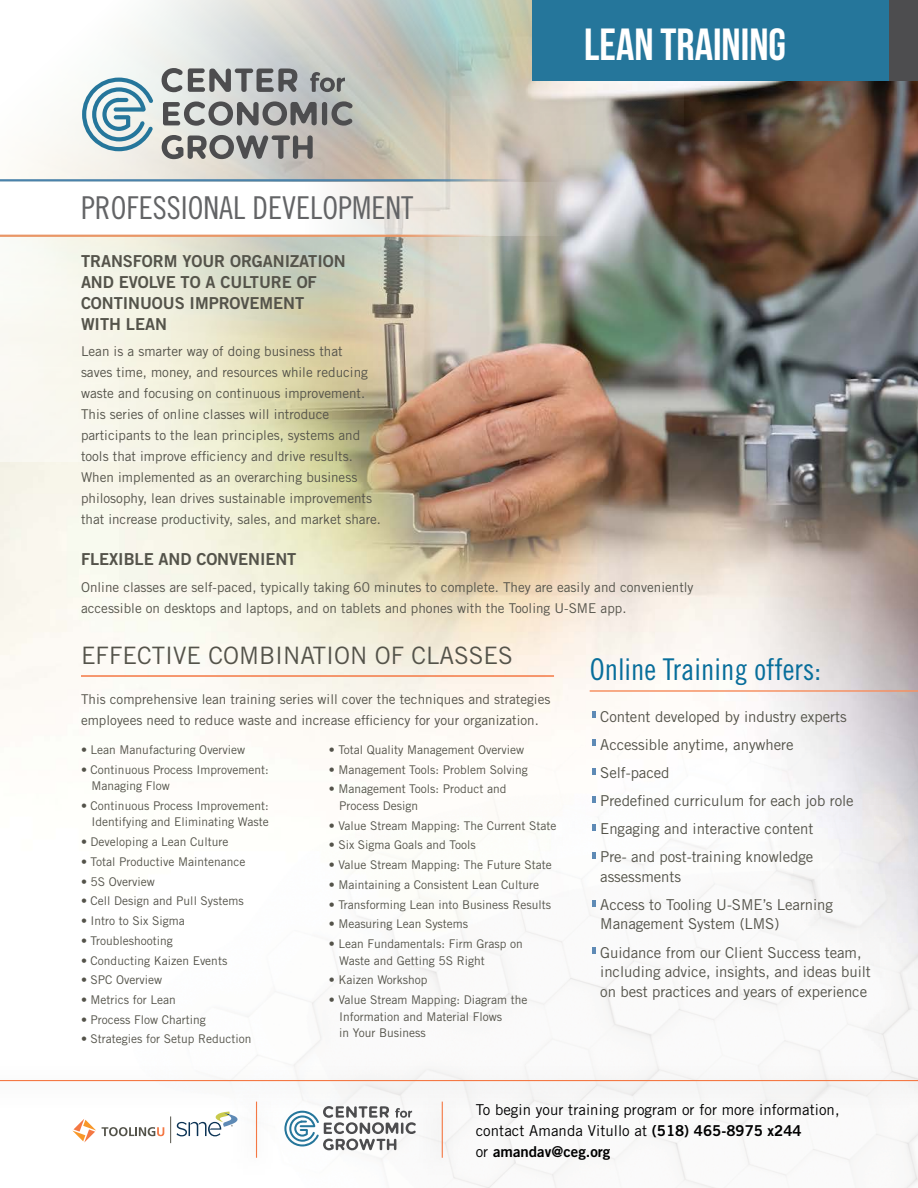
<style>
.page{position:relative;width:918px;height:1188px;background:#fff}
.page>*{position:absolute;margin:0;border:0;box-sizing:border-box;transform-origin:0 0}
.t1{font:45px "Bebas Neue";color:#fff}
.t2{font:31.5px "Trade Gothic LT Std Cn 18";color:#636466}
.t3{font:30px "Trade Gothic LT Std Cn 18";color:#086e9b}
.t4{font:24px "Trade Gothic";color:#54534a}
.t5{font:16.5px/21px "Trade Gothic LT Std Bd 2";letter-spacing:-.005em;color:#54534a}
.t6{font:15px/28.2px "Trade Gothic LT Std";letter-spacing:-.005em;color:#54534a}
.t7{font:15px/21px "Trade Gothic LT Std";letter-spacing:.005em;color:#000}
.t8{font:15px "Trade Gothic LT Std Bd 2";color:#000}
.t9{font:13.5px/21px "Trade Gothic LT Std";color:#54534a}
.t10{font:12px/16.5px "Trade Gothic LT Std";color:#54534a}
.s1{font-family:"Trade Gothic LT Std Bd 2"}
.s2{font-family:"Trade Gothic LT Std"}
</style>
<div class="page">
<img style="left:684px;top:81px;width:234px;height:216px">
<img style="left:0;top:297px;width:918px;height:891px">
<hr style="left:81px;top:675px;width:473px;height:2px;background:#f47844">
<svg style="left:592px;top:712px;width:4px;height:6px"></svg>
<svg style="left:592px;top:740px;width:4px;height:6px"></svg>
<svg style="left:592px;top:768px;width:4px;height:6px"></svg>
<svg style="left:592px;top:796px;width:4px;height:6px"></svg>
<svg style="left:592px;top:824px;width:4px;height:6px"></svg>
<svg style="left:592px;top:853px;width:4px;height:6px"></svg>
<svg style="left:592px;top:900px;width:4px;height:6px"></svg>
<svg style="left:592px;top:948px;width:4px;height:6px"></svg>
<hr style="left:590px;top:690px;width:328px;height:2px;background:#f69163">
<img style="left:0;top:0;width:684px;height:462px">
<svg style="left:0;top:182px;width:567px;height:54px"></svg>
<hr style="left:0;top:179px;width:582px;height:2px;background:#4a82aa">
<hr style="left:0;top:235px;width:549px;height:2px;background:#e99666">
<div style="left:0;top:1064px;width:918px;height:45px;background:#f8f8f8"></div>
<hr style="left:0;top:1080px;width:918px;height:1px;background:#f47844">
<svg style="left:72px;top:1119px;width:24px;height:24px"></svg>
<svg style="left:102px;top:1127px;width:62px;height:9px"></svg>
<svg style="left:170px;top:1112px;width:60px;height:31px"></svg>
<div style="left:230px;top:1091px;width:46px;height:89px;background:#fcfcfc"></div>
<hr style="left:256px;top:1102px;width:1px;height:56px;background:#f47844">
<div style="left:416px;top:1091px;width:46px;height:89px;background:#f8f7f7"></div>
<hr style="left:442px;top:1102px;width:1px;height:56px;background:#f47844">
<svg style="left:310px;top:72px;width:35px;height:20px"></svg>
<svg style="left:163px;top:101px;width:154px;height:25px"></svg>
<div style="left:322px;top:102px;width:5px;height:23px;background:#4d4d4f;border-radius:3px"></div>
<svg style="left:332px;top:101px;width:21px;height:25px"></svg>
<svg style="left:162px;top:68px;width:135px;height:24px"></svg>
<svg style="left:82px;top:78px;width:71px;height:73px"></svg>
<div style="left:114px;top:107px;width:31px;height:5px;background:#25769b;border-radius:2px"></div>
<svg style="left:114px;top:115px;width:16px;height:4px"></svg>
<hr style="left:116px;top:98px;width:12px;height:4px;background:#25769b;border-radius:2px">
<svg style="left:162px;top:135px;width:151px;height:24px"></svg>
<svg style="left:284px;top:1106px;width:132px;height:44px"></svg>
<div style="left:864px;top:0;width:54px;height:81px;background:#4d4d4f"></div>
<div style="left:532px;top:0;width:357px;height:81px;background:#25769b"></div>
<h2 class="t2" style="left:81px;top:189px;width:334px">PROFESSIONAL DEVELOPMENT</h2>
<h1 class="t1" style="left:584px;top:19px;width:203px">LEAN TRAINING</h1>
<h3 class="t5" style="left:81px;top:250px;width:266px">TRANSFORM YOUR ORGANIZATION<br>AND EVOLVE TO A CULTURE OF<br>CONTINUOUS IMPROVEMENT<br>WITH LEAN</h3>
<p class="t9" style="left:81px;top:341px;width:302px">Lean is a smarter way of doing business that<br>saves time, money, and resources while reducing waste and focusing on continuous improvement.<br>This series of online classes will introduce participants to the lean principles, systems and tools that improve efficiency and drive results.<br>When implemented as an overarching business philosophy, lean drives sustainable improvements that increase productivity, sales, and market share.</p>
<h3 class="t5" style="left:81px;top:549px;width:217px">FLEXIBLE AND CONVENIENT</h3>
<p class="t9" style="left:81px;top:576px;width:614px">Online classes are self-paced, typically taking 60 minutes to complete. They are easily and conveniently accessible on desktops and laptops, and on tablets and phones with the Tooling U-SME app.</p>
<h3 class="t4" style="left:81px;top:641px;width:433px">EFFECTIVE COMBINATION OF CLASSES</h3>
<p class="t9" style="left:81px;top:688px;width:471px">This comprehensive lean training series will cover the techniques and strategies employees need to reduce waste and increase efficiency for your organization.</p>
<p class="t10" style="left:81px;top:741px;width:166px">• Lean Manufacturing Overview</p>
<p class="t10" style="left:92px;top:761px;width:179px;text-indent:-10px">• Continuous Process Improvement:<br>Managing Flow</p>
<p class="t10" style="left:81px;top:797px;width:189px;text-align:right">• Continuous Process Improvement:<br>Identifying and Eliminating Waste</p>
<p class="t10" style="left:81px;top:833px;width:149px">• Developing a Lean Culture</p>
<p class="t10" style="left:81px;top:853px;width:166px">• Total Productive Maintenance</p>
<p class="t10" style="left:81px;top:873px;width:75px">• 5S Overview</p>
<p class="t10" style="left:81px;top:893px;width:164px">• Cell Design and Pull Systems</p>
<p class="t10" style="left:81px;top:912px;width:105px">• Intro to Six Sigma</p>
<p class="t10" style="left:81px;top:932px;width:93px">• Troubleshooting</p>
<p class="t10" style="left:81px;top:952px;width:148px">• Conducting Kaizen Events</p>
<p class="t10" style="left:81px;top:972px;width:83px">• SPC Overview</p>
<p class="t10" style="left:81px;top:991px;width:96px">• Metrics for Lean</p>
<p class="t10" style="left:81px;top:1011px;width:126px">• Process Flow Charting</p>
<p class="t10" style="left:81px;top:1031px;width:172px">• Strategies for Setup Reduction</p>
<p class="t10" style="left:329px;top:741px;width:197px">• Total Quality Management Overview</p>
<p class="t10" style="left:329px;top:761px;width:201px">• Management Tools: Problem Solving</p>
<p class="t10" style="left:339px;top:781px;width:169px;text-indent:-10px">• Management Tools: Product and<br>Process Design</p>
<p class="t10" style="left:329px;top:817px;width:229px">• Value Stream Mapping: The Current State</p>
<p class="t10" style="left:329px;top:837px;width:149px">• Six Sigma Goals and Tools</p>
<p class="t10" style="left:329px;top:856px;width:225px">• Value Stream Mapping: The Future State</p>
<p class="t10" style="left:329px;top:876px;width:212px">• Maintaining a Consistent Lean Culture</p>
<p class="t10" style="left:329px;top:896px;width:224px">• Transforming Lean into Business Results</p>
<p class="t10" style="left:329px;top:916px;width:141px">• Measuring Lean Systems</p>
<p class="t10" style="left:339px;top:935px;width:185px;text-indent:-10px">• Lean Fundamentals: Firm Grasp on<br>Waste and Getting 5S Right</p>
<p class="t10" style="left:329px;top:972px;width:100px">• Kaizen Workshop</p>
<p class="t10" style="left:339px;top:991px;width:190px;text-indent:-10px">• Value Stream Mapping: Diagram the<br>Information and Material Flows<br>in Your Business</p>
<h3 class="t3" style="left:590px;top:652px;width:233px">Online Training offers:</h3>
<p class="t6" style="left:600px;top:702px;width:255px">Content developed by industry experts<br>Accessible anytime, anywhere<br>Self-paced<br>Predefined curriculum for each job role<br>Engaging and interactive content<br>Pre- and post-training knowledge</p>
<p class="t6" style="left:600px;top:862px;width:234px">assessments<br>Access to Tooling U-SME’s Learning</p>
<p class="t6" style="left:600px;top:910px;width:263px">Management System (LMS)<br>Guidance from our Client Success team,</p>
<p class="t6" style="left:600px;top:962px;width:272px;line-height:19.5px">including advice, insights, and ideas built on best practices and years of experience</p>
<p class="t7" style="left:476px;top:1099px;width:365px">To begin your training program or for more information, contact Amanda Vitullo at <span class="s1">(518) 465-8975 x244</span></p>
<p class="t8" style="left:476px;top:1142px;width:136px"><span class="s2">or</span> amandav@ceg.org</p>
</div>
